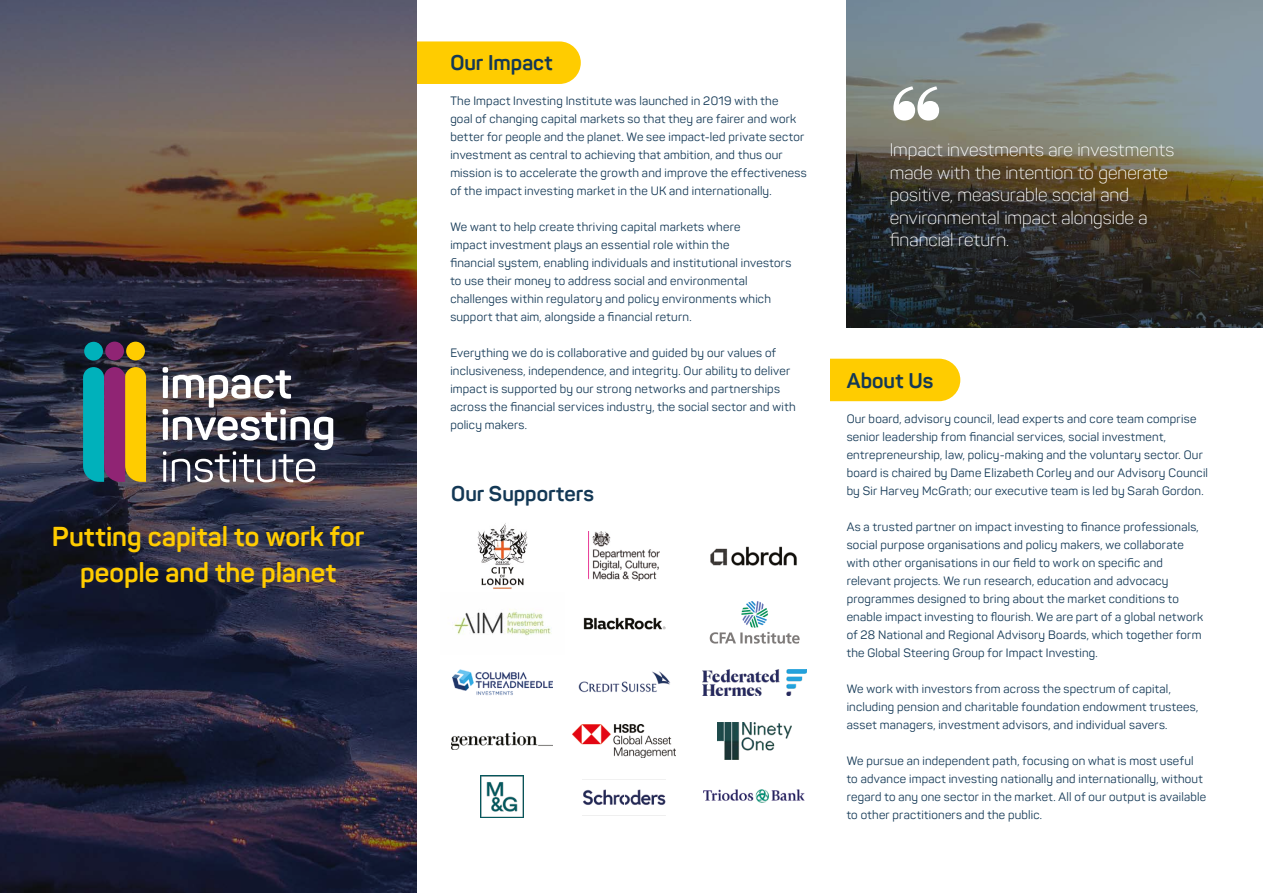
<style>
.page{position:relative;width:1263px;height:893px;background:#fff}
.page>*{position:absolute;margin:0;border:0;box-sizing:border-box;transform-origin:0 0}
.t1{font:900 120px "Eames Century Modern";color:#fff}
.t2{font:700 27px/36px "Panton";color:#fc0;text-align:center}
.t3{font:700 21px "Panton";letter-spacing:.005em;color:#133855}
.t4{font:300 18px/22.5px "Panton";color:#fff}
.t5{font:12px/18px "Panton";letter-spacing:.02em;color:#133855}
</style>
<div class="page">
<div style="left:710px;top:359px;width:250px;height:42px;background:#fc0;border-radius:21px"></div>
<div style="left:680px;top:327px;width:150px;height:107px;background:#fff"></div>
<div style="left:331px;top:41px;width:250px;height:43px;background:#fc0;border-radius:21px"></div>
<svg style="left:0;top:0;width:416px;height:893px;background:#3e373f"></svg>
<svg style="left:847px;top:0;width:416px;height:327px;background:#595c57"></svg>
<div style="left:84px;top:342px;width:19px;height:19px;background:#00b1bb;border-radius:50%"></div>
<div style="left:126px;top:342px;width:19px;height:18px;background:#fc0;border-radius:50%"></div>
<svg style="left:83px;top:367px;width:63px;height:115px;background:#808663"></svg>
<div style="left:105px;top:342px;width:19px;height:18px;background:#902474;border-radius:50%"></div>
<svg style="left:163px;top:367px;width:170px;height:115px"></svg>
<img style="left:478px;top:523px;width:49px;height:66px">
<img style="left:592px;top:531px;width:68px;height:49px">
<img style="left:710px;top:546px;width:87px;height:20px">
<img style="left:453px;top:669px;width:99px;height:27px">
<img style="left:578px;top:671px;width:93px;height:22px">
<img style="left:702px;top:670px;width:104px;height:26px">
<img style="left:583px;top:617px;width:83px;height:13px">
<img style="left:709px;top:601px;width:91px;height:43px">
<img style="left:454px;top:609px;width:98px;height:27px">
<img style="left:452px;top:732px;width:101px;height:17px">
<img style="left:717px;top:722px;width:74px;height:38px">
<img style="left:573px;top:724px;width:103px;height:33px">
<img style="left:582px;top:779px;width:83px;height:26px">
<img style="left:703px;top:790px;width:101px;height:13px">
<img style="left:481px;top:776px;width:42px;height:42px">
<h2 class="t2" style="left:52px;top:518px;width:314px">Putting capital to work for people and the planet</h2>
<h3 class="t3" style="left:450px;top:49px;width:104px">Our Impact</h3>
<p class="t5" style="left:450px;top:91px;width:358px">The Impact Investing Institute was launched in 2019 with the<br>goal of changing capital markets so that they are fairer and work better for people and the planet. We see impact-led private sector investment as central to achieving that ambition, and thus our mission is to accelerate the growth and improve the effectiveness of the impact investing market in the UK and internationally.</p>
<p class="t5" style="left:450px;top:217px;width:342px">We want to help create thriving capital markets where<br>impact investment plays an essential role within the<br>financial system, enabling individuals and institutional investors to use their money to address social and environmental challenges within regulatory and policy environments which support that aim, alongside a financial return.</p>
<p class="t5" style="left:450px;top:343px;width:347px">Everything we do is collaborative and guided by our values of inclusiveness, independence, and integrity. Our ability to deliver impact is supported by our strong networks and partnerships across the financial services industry, the social sector and with policy makers.</p>
<h3 class="t3" style="left:451px;top:480px;width:144px">Our Supporters</h3>
<h1 class="t1" style="left:889px;top:37px;width:57px">“</h1>
<h3 class="t4" style="left:890px;top:139px;width:286px">Impact investments are investments made with the intention to generate positive, measurable social and environmental impact alongside a financial return.</h3>
<h3 class="t3" style="left:847px;top:367px;width:88px">About Us</h3>
<p class="t5" style="left:847px;top:409px;width:363px">Our board, advisory council, lead experts and core team comprise senior leadership from financial services, social investment, entrepreneurship, law, policy-making and the voluntary sector. Our board is chaired by Dame Elizabeth Corley and our Advisory Council by Sir Harvey McGrath; our executive team is led by Sarah Gordon.</p>
<p class="t5" style="left:847px;top:517px;width:358px">As a trusted partner on impact investing to finance professionals, social purpose organisations and policy makers, we collaborate with other organisations in our field to work on specific and relevant projects. We run research, education and advocacy programmes designed to bring about the market conditions to enable impact investing to flourish. We are part of a global network of 28 National and Regional Advisory Boards, which together form the Global Steering Group for Impact Investing.</p>
<p class="t5" style="left:847px;top:679px;width:353px">We work with investors from across the spectrum of capital, including pension and charitable foundation endowment trustees, asset managers, investment advisors, and individual savers.</p>
<p class="t5" style="left:847px;top:751px;width:361px">We pursue an independent path, focusing on what is most useful to advance impact investing nationally and internationally, without regard to any one sector in the market. All of our output is available to other practitioners and the public.</p>
</div>
